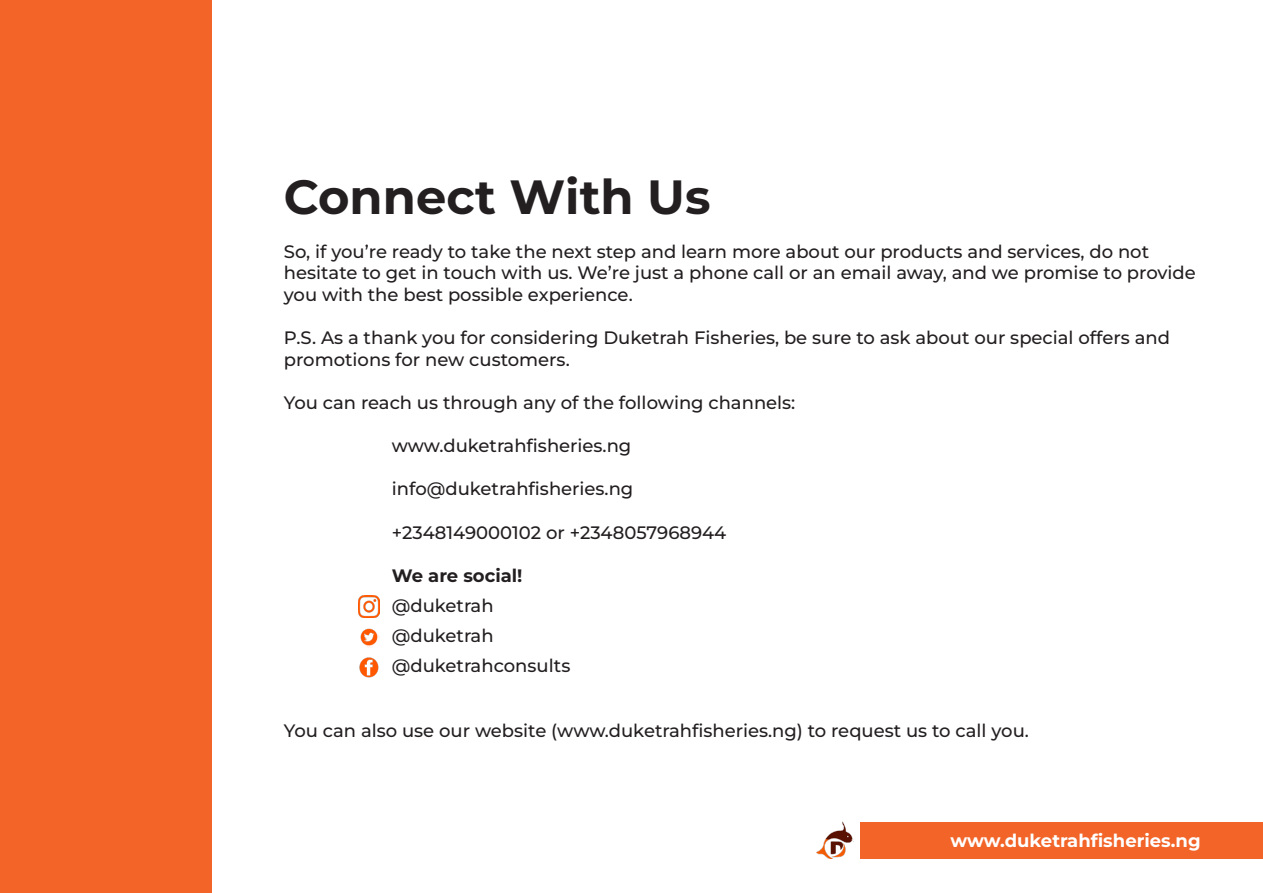
<style>
.page{position:relative;width:1263px;height:893px;background:#fff}
.page>*{position:absolute;margin:0;border:0;box-sizing:border-box;transform-origin:0 0}
.t1{font:700 48px "Montserrat";color:#231f20}
.t2{font:500 18px/21.6px "Montserrat";color:#231f20}
.t3{font:700 18px "Montserrat";color:#fff}
.t4{font:700 18px "Montserrat";color:#231f20}
</style>
<div class="page">
<div style="left:1px;top:0;width:211px;height:893px;background:#f26428"></div>
<div style="left:860px;top:822px;width:402px;height:36px;background:#f26428"></div>
<img style="left:816px;top:822px;width:37px;height:36px">
<img style="left:359px;top:657px;width:20px;height:21px">
<img style="left:360px;top:628px;width:20px;height:20px">
<img style="left:358px;top:596px;width:22px;height:21px">
<p class="t1" style="left:284px;top:165px;width:428px">Connect With Us</p>
<p class="t2" style="left:284px;top:240px;width:867px">So, if you’re ready to take the next step and learn more about our products and services, do not</p>
<p class="t2" style="left:284px;top:262px;width:913px">hesitate to get in touch with us. We’re just a phone call or an email away, and we promise to provide you with the best possible experience.</p>
<p class="t2" style="left:284px;top:326px;width:888px">P.S. As a thank you for considering Duketrah Fisheries, be sure to ask about our special offers and promotions for new customers.</p>
<p class="t2" style="left:284px;top:391px;width:513px">You can reach us through any of the following channels:</p>
<p class="t2" style="left:392px;top:434px;width:241px">www.duketrahfisheries.ng</p>
<p class="t2" style="left:392px;top:478px;width:243px">info@duketrahfisheries.ng</p>
<p class="t2" style="left:392px;top:521px;width:336px">+2348149000102 or +2348057968944</p>
<p class="t4" style="left:392px;top:563px;width:132px">We are social!</p>
<p class="t2" style="left:392px;top:594px;width:103px">@duketrah</p>
<p class="t2" style="left:392px;top:624px;width:103px">@duketrah</p>
<p class="t2" style="left:392px;top:654px;width:180px">@duketrahconsults</p>
<p class="t2" style="left:284px;top:719px;width:747px">You can also use our website (www.duketrahfisheries.ng) to request us to call you.</p>
<p class="t3" style="left:950px;top:828px;width:252px">www.duketrahfisheries.ng</p>
</div>
